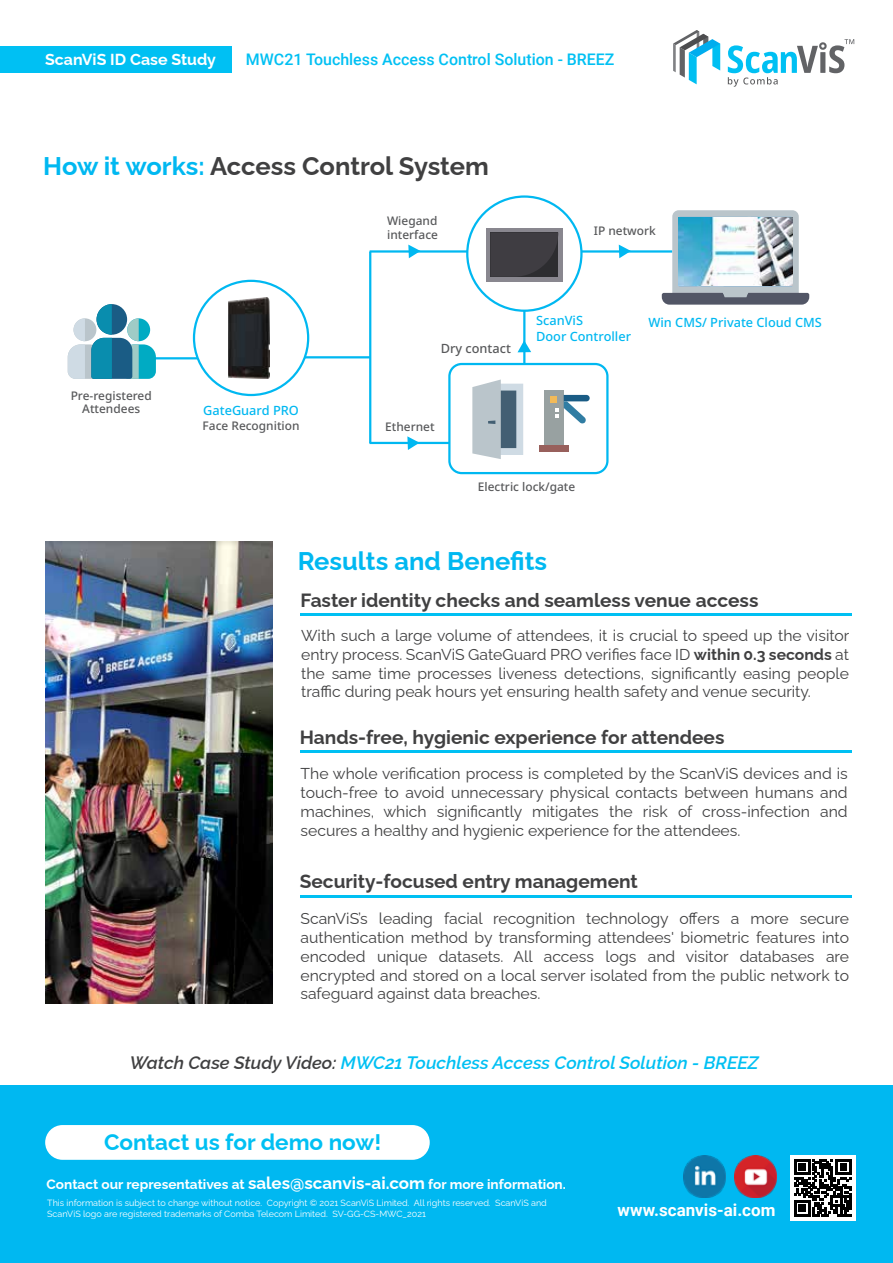
<style>
.page{position:relative;width:893px;height:1263px;background:#fff}
.page>*{position:absolute;margin:0;border:0;box-sizing:border-box;transform-origin:0 0}
.t1{font:700 25.5px "Raleway";letter-spacing:-.005em;color:#404041}
.t2{font:700 25.5px "Raleway";color:#00b8f1}
.t3{font:700 22.5px "Raleway";color:#00c0f3}
.t4{font:700 19.2px "Raleway";color:#404041}
.t5{font:italic 600 18px "Raleway";color:#00c0f3}
.t6{font:700 16.95px "Roboto";color:#fff}
.t7{font:500 15.9px "Roboto";color:#00c0f3}
.t8{font:700 15.9px "Raleway";color:#fff}
.t9{font:15.75px/18.9px "Raleway";color:#404041;text-align:justify}
.t10{font:700 13.65px "Raleway";color:#fff}
.t11{font:500 12.75px/15.3px "Noto Sans";color:#00b8f1}
.t12{font:500 12.75px "Noto Sans";color:#58595b}
.t13{font:500 11.85px/13.5px "Noto Sans";color:#58595b;text-align:center}
.t14{font:9px/10.8px "Raleway";color:#fff}
.s1{color:#00b8f1}
.s2{font-weight:700}
.s3{color:#404041}
.s4{font-size:16.95px}
</style>
<div class="page">
<div style="left:0;top:1085px;width:893px;height:178px;background:#00b8f1"></div>
<div style="left:45px;top:1125px;width:385px;height:35px;background:#fff;border-radius:17px"></div>
<div style="left:790px;top:1155px;width:65px;height:65px;background:#fff"></div>
<svg style="left:794px;top:1159px;width:57px;height:57px"></svg>
<svg style="left:673px;top:30px;width:47px;height:54px"></svg>
<svg style="left:728px;top:39px;width:126px;height:48px"></svg>
<div style="left:0;top:46px;width:232px;height:26px;background:#00c0f3"></div>
<hr style="left:370px;top:442px;width:79px;height:2px;background:#00b8f1">
<hr style="left:370px;top:250px;width:302px;height:3px;background:#00b8f1">
<hr style="left:132px;top:357px;width:66px;height:2px;background:#00b8f1">
<hr style="left:305px;top:356px;width:65px;height:2px;background:#00b8f1">
<div style="left:467px;top:197px;width:114px;height:114px;background:#fff;border-radius:50%"></div>
<div style="left:466px;top:195px;width:117px;height:117px;border:2px solid #00b8f1;border-radius:50%"></div>
<div style="left:544px;top:390px;width:20px;height:55px;background:#98a1a1"></div>
<div style="left:551px;top:396px;width:6px;height:7px;background:#f2ba58"></div>
<svg style="left:556px;top:395px;width:34px;height:29px"></svg>
<div style="left:539px;top:445px;width:30px;height:7px;background:#98605c"></div>
<div style="left:486px;top:228px;width:77px;height:53px;background:#89878f"></div>
<svg style="left:490px;top:232px;width:68px;height:45px;background:#3c3a3f"></svg>
<svg style="left:472px;top:379px;width:51px;height:80px;background:#aab7c0"></svg>
<svg style="left:68px;top:304px;width:88px;height:75px"></svg>
<div style="left:448px;top:363px;width:161px;height:111px;border:2px solid #00b8f1;border-radius:12px"></div>
<svg style="left:662px;top:210px;width:147px;height:95px"></svg>
<img style="left:679px;top:217px;width:113px;height:69px">
<div style="left:193px;top:280px;width:116px;height:116px;border:2px solid #00b8f1;border-radius:50%"></div>
<hr style="left:523px;top:311px;width:2px;height:53px;background:#00b8f1">
<hr style="left:369px;top:252px;width:2px;height:191px;background:#00b8f1">
<svg style="left:408px;top:245px;width:12px;height:13px"></svg>
<svg style="left:619px;top:245px;width:12px;height:13px"></svg>
<svg style="left:407px;top:436px;width:12px;height:14px"></svg>
<svg style="left:517px;top:340px;width:14px;height:12px"></svg>
<img style="left:228px;top:297px;width:42px;height:81px">
<hr style="left:300px;top:613px;width:552px;height:3px;background:#00c0f3">
<hr style="left:300px;top:750px;width:552px;height:3px;background:#00c0f3">
<hr style="left:300px;top:895px;width:552px;height:3px;background:#00c0f3">
<img style="left:45px;top:541px;width:228px;height:462px">
<img style="left:683px;top:1155px;width:42px;height:42px">
<img style="left:735px;top:1155px;width:42px;height:42px">
<p class="t8" style="left:45px;top:47px;width:172px">ScanViS ID Case Study</p>
<p class="t7" style="left:246px;top:48px;width:370px">MWC21 Touchless Access Control Solution - BREEZ</p>
<h1 class="t1" style="left:43px;top:146px;width:447px"><span class="s1">How it works:</span> Access Control System</h1>
<p class="t13" style="left:387px;top:214px;width:52px;line-height:14.2px;text-align:left">Wiegand interface</p>
<p class="t13" style="left:594px;top:225px;width:64px">IP network</p>
<p class="t13" style="left:71px;top:389px;width:83px">Pre-registered<br>Attendees</p>
<p class="t11" style="left:203px;top:403px;width:97px">GateGuard PRO</p>
<p class="t13" style="left:203px;top:419px;width:98px">Face Recognition</p>
<p class="t12" style="left:441px;top:339px;width:72px">Dry contact</p>
<p class="t11" style="left:536px;top:313px;width:96px">ScanViS<br>Door Controller</p>
<p class="t11" style="left:648px;top:315px;width:175px">Win CMS/ Private Cloud CMS</p>
<p class="t13" style="left:385px;top:420px;width:51px">Ethernet</p>
<p class="t13" style="left:478px;top:480px;width:99px">Electric lock/gate</p>
<h1 class="t2" style="left:298px;top:541px;width:251px">Results and Benefits</h1>
<p class="t4" style="left:300px;top:585px;width:459px">Faster identity checks and seamless venue access</p>
<p class="t9" style="left:301px;top:624px;width:550px">With such a large volume of attendees, it is crucial to speed up the visitor entry process. ScanViS GateGuard PRO verifies face ID <span class="s2">within 0.3 seconds</span> at the same time processes liveness detections, significantly easing people traffic during peak hours yet ensuring health safety and venue security.</p>
<p class="t4" style="left:300px;top:722px;width:426px">Hands-free, hygienic experience for attendees</p>
<p class="t9" style="left:301px;top:762px;width:549px">The whole verification process is completed by the ScanViS devices and is touch-free to avoid unnecessary physical contacts between humans and machines, which significantly mitigates the risk of cross-infection and secures a healthy and hygienic experience for the attendees.</p>
<p class="t4" style="left:300px;top:866px;width:340px">Security-focused entry management</p>
<p class="t9" style="left:300px;top:907px;width:550px">ScanViS’s leading facial recognition technology offers a more secure authentication method by transforming attendees' biometric features into encoded unique datasets. All access logs and visitor databases are encrypted and stored on a local server isolated from the public network to safeguard against data breaches.</p>
<p class="t5" style="left:130px;top:1048px;width:630px"><span class="s3">Watch Case Study Video:</span> MWC21 Touchless Access Control Solution - BREEZ</p>
<h2 class="t3" style="left:104px;top:1124px;width:279px">Contact us for demo now!</h2>
<p class="t10" style="left:47px;top:1174px;width:521px">Contact our representatives at <span class="s4">sales@scanvis-ai.com</span> for more information.</p>
<p class="t14" style="left:47px;top:1197px;width:501px">This information is subject to change without notice. Copyright © 2021 ScanViS Limited. All rights reserved. ScanViS and<br>ScanViS logo are registered trademarks of Comba Telecom Limited. SV-GG-CS-MWC_2021</p>
<p class="t6" style="left:618px;top:1198px;width:159px">www.scanvis-ai.com</p>
</div>
